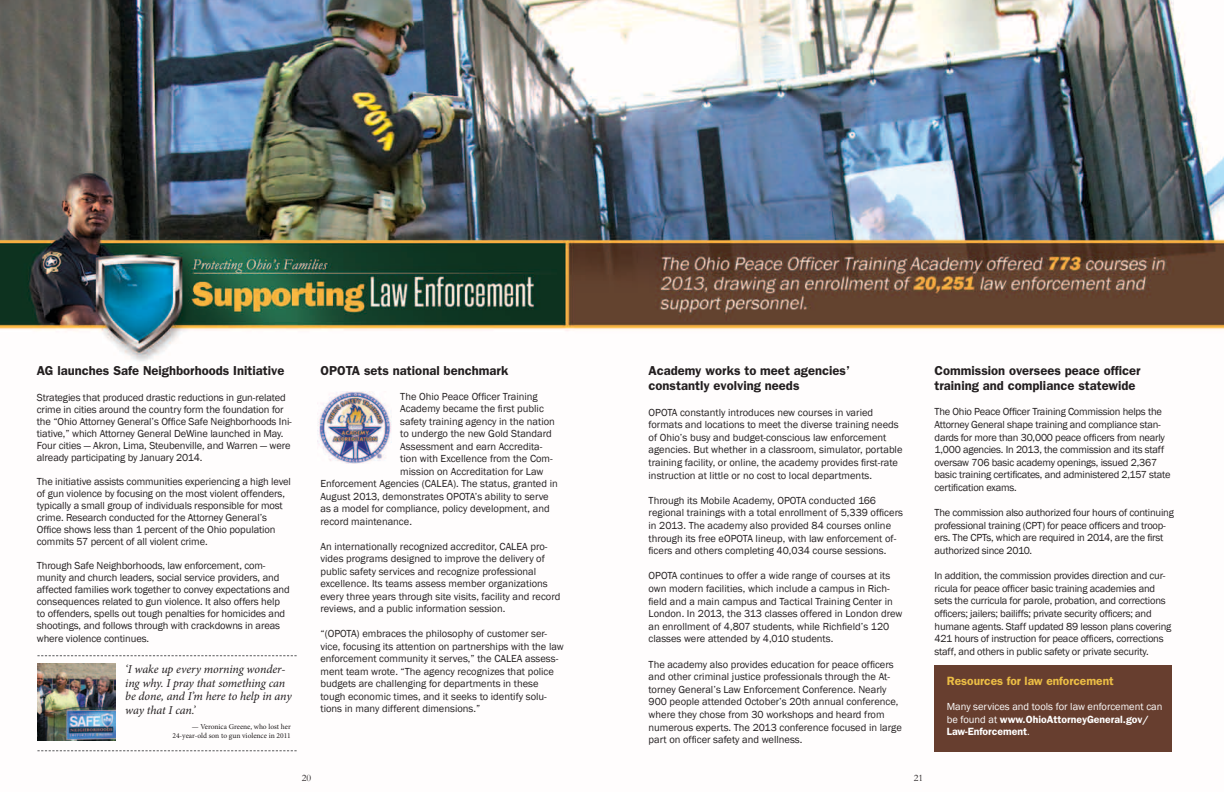
<style>
.page{position:relative;width:1224px;height:792px;background:#fff}
.page>*{position:absolute;margin:0;border:0;box-sizing:border-box;transform-origin:0 0}
.t1{font:600 13px/15.6px "ITC Franklin Gothic Std";color:#231f20}
.t2{font:italic 12px/13.5px "Minion Pro";letter-spacing:-.01em;color:#231f20}
.t3{font:600 12px "ITC Franklin Gothic Std";color:#ecbe45}
.t4{font:10.5px/12.6px "Franklin Gothic";letter-spacing:-.01em;color:#231f20}
.t5{font:600 10.5px/12.6px "ITC Franklin Gothic Std";color:#fff}
.t6{font:10.5px "Franklin Gothic";color:#fff}
.t7{font:10px "Garamond";color:#231f20}
.t8{font:7.5px/9px "Minion Pro";color:#231f20;text-align:right}
.s1{font-family:"Franklin Gothic";font-weight:400}
</style>
<div class="page">
<img style="left:0;top:0;width:1224px;height:752px">
<img style="left:317px;top:392px;width:75px;height:72px">
<img style="left:37px;top:663px;width:79px;height:78px">
<svg style="left:37px;top:655px;width:260px;height:1px"></svg>
<svg style="left:37px;top:750px;width:260px;height:1px"></svg>
<div style="left:935px;top:665px;width:237px;height:86px;background:#673e2f"></div>
<p class="t1" style="left:37px;top:362px;width:249px">AG launches Safe Neighborhoods Initiative</p>
<p class="t4" style="left:37px;top:392px;width:257px;line-height:12px">Strategies that produced drastic reductions in gun-related crime in cities around the country form the foundation for the “Ohio Attorney General’s Office Safe Neighborhoods Ini&shy;tiative,” which Attorney General DeWine launched in May.<br>Four cities — Akron, Lima, Steubenville, and Warren — were already participating by January 2014.</p>
<p class="t4" style="left:37px;top:476px;width:256px;line-height:12px">The initiative assists communities experiencing a high level of gun violence by focusing on the most violent offenders, typically a small group of individuals responsible for most crime. Research conducted for the Attorney General’s Office shows less than 1 percent of the Ohio population commits 57 percent of all violent crime.</p>
<p class="t4" style="left:37px;top:560px;width:254px;line-height:12.1px">Through Safe Neighborhoods, law enforcement, com&shy;munity and church leaders, social service providers, and affected families work together to convey expectations and consequences related to gun violence. It also offers help to offenders, spells out tough penalties for homicides and shootings, and follows through with crackdowns in areas where violence continues.</p>
<p class="t2" style="left:125px;top:662px;width:168px">‘I wake up every morning wonder&shy;ing why. I pray that something can be done, and I’m here to help in any way that I can.’</p>
<p class="t8" style="left:172px;top:722px;width:120px">— Veronica Greene, who lost her<br>24-year-old son to gun violence in 2011</p>
<p class="t1" style="left:320px;top:362px;width:189px">OPOTA sets national benchmark</p>
<p class="t4" style="left:400px;top:390px;width:139px">The Ohio Peace Officer Training</p>
<p class="t4" style="left:400px;top:403px;width:145px">Academy became the first public</p>
<p class="t4" style="left:400px;top:415px;width:156px">safety training agency in the nation</p>
<p class="t4" style="left:400px;top:428px;width:153px">to undergo the new Gold Standard</p>
<p class="t4" style="left:400px;top:440px;width:144px">Assessment and earn Accredita-</p>
<p class="t4" style="left:400px;top:453px;width:154px">tion with Excellence from the Com-</p>
<p class="t4" style="left:400px;top:465px;width:145px">mission on Accreditation for Law</p>
<p class="t4" style="left:320px;top:478px;width:239px">Enforcement Agencies (CALEA). The status, granted in</p>
<p class="t4" style="left:320px;top:490px;width:230px">August 2013, demonstrates OPOTA’s ability to serve</p>
<p class="t4" style="left:320px;top:503px;width:231px">as a model for compliance, policy development, and</p>
<p class="t4" style="left:320px;top:515px;width:93px">record maintenance.</p>
<p class="t4" style="left:320px;top:540px;width:241px">An internationally recognized accreditor, CALEA pro&shy;vides programs designed to improve the delivery of public safety services and recognize professional excellence. Its teams assess member organizations every three years through site visits, facility and record reviews, and a public information session.</p>
<p class="t4" style="left:320px;top:628px;width:245px">“(OPOTA) embraces the philosophy of customer ser&shy;vice, focusing its attention on partnerships with the law enforcement community it serves,” the CALEA assess&shy;ment team wrote. “The agency recognizes that police budgets are challenging for departments in these tough economic times, and it seeks to identify solu&shy;tions in many different dimensions.”</p>
<p class="t1" style="left:649px;top:362px;width:203px">Academy works to meet agencies’ constantly evolving needs</p>
<p class="t4" style="left:649px;top:406px;width:255px">OPOTA constantly introduces new courses in varied formats and locations to meet the diverse training needs of Ohio’s busy and budget-conscious law enforcement agencies. But whether in a classroom, simulator, portable training facility, or online, the academy provides first-rate instruction at little or no cost to local departments.</p>
<p class="t4" style="left:649px;top:494px;width:256px">Through its Mobile Academy, OPOTA conducted 166 regional trainings with a total enrollment of 5,339 officers in 2013. The academy also provided 84 courses online through its free eOPOTA lineup, with law enforcement of&shy;ficers and others completing 40,034 course sessions.</p>
<p class="t4" style="left:649px;top:570px;width:255px">OPOTA continues to offer a wide range of courses at its own modern facilities, which include a campus in Rich&shy;field and a main campus and Tactical Training Center in London. In 2013, the 313 classes offered in London drew an enrollment of 4,807 students, while Richfield’s 120 classes were attended by 4,010 students.</p>
<p class="t4" style="left:649px;top:658px;width:255px">The academy also provides education for peace officers and other criminal justice professionals through the At&shy;torney General’s Law Enforcement Conference. Nearly 900 people attended October’s 20th annual conference, where they chose from 30 workshops and heard from numerous experts. The 2013 conference focused in large part on officer safety and wellness.</p>
<p class="t7" style="left:302px;top:772px;width:11px">20</p>
<p class="t7" style="left:914px;top:772px;width:11px">21</p>
<p class="t1" style="left:935px;top:362px;width:207px">Commission oversees peace officer training and compliance statewide</p>
<p class="t4" style="left:935px;top:406px;width:237px">The Ohio Peace Officer Training Commission helps the Attorney General shape training and compliance stan&shy;dards for more than 30,000 peace officers from nearly 1,000 agencies. In 2013, the commission and its staff oversaw 706 basic academy openings, issued 2,367 basic training certificates, and administered 2,157 state certification exams.</p>
<p class="t4" style="left:935px;top:507px;width:241px">The commission also authorized four hours of continuing professional training (CPT) for peace officers and troop&shy;ers. The CPTs, which are required in 2014, are the first authorized since 2010.</p>
<p class="t4" style="left:935px;top:570px;width:238px">In addition, the commission provides direction and cur&shy;ricula for peace officer basic training academies and sets the curricula for parole, probation, and corrections officers; jailers; bailiffs; private security officers; and humane agents. Staff updated 89 lesson plans covering 421 hours of instruction for peace officers, corrections staff, and others in public safety or private security.</p>
<p class="t3" style="left:947px;top:674px;width:168px">Resources for law enforcement</p>
<p class="t6" style="left:947px;top:700px;width:217px">Many services and tools for law enforcement can</p>
<p class="t5" style="left:947px;top:713px;width:204px"><span class="s1">be found at</span> www.OhioAttorneyGeneral.gov/<br>Law-Enforcement<span class="s1">.</span></p>
</div>
